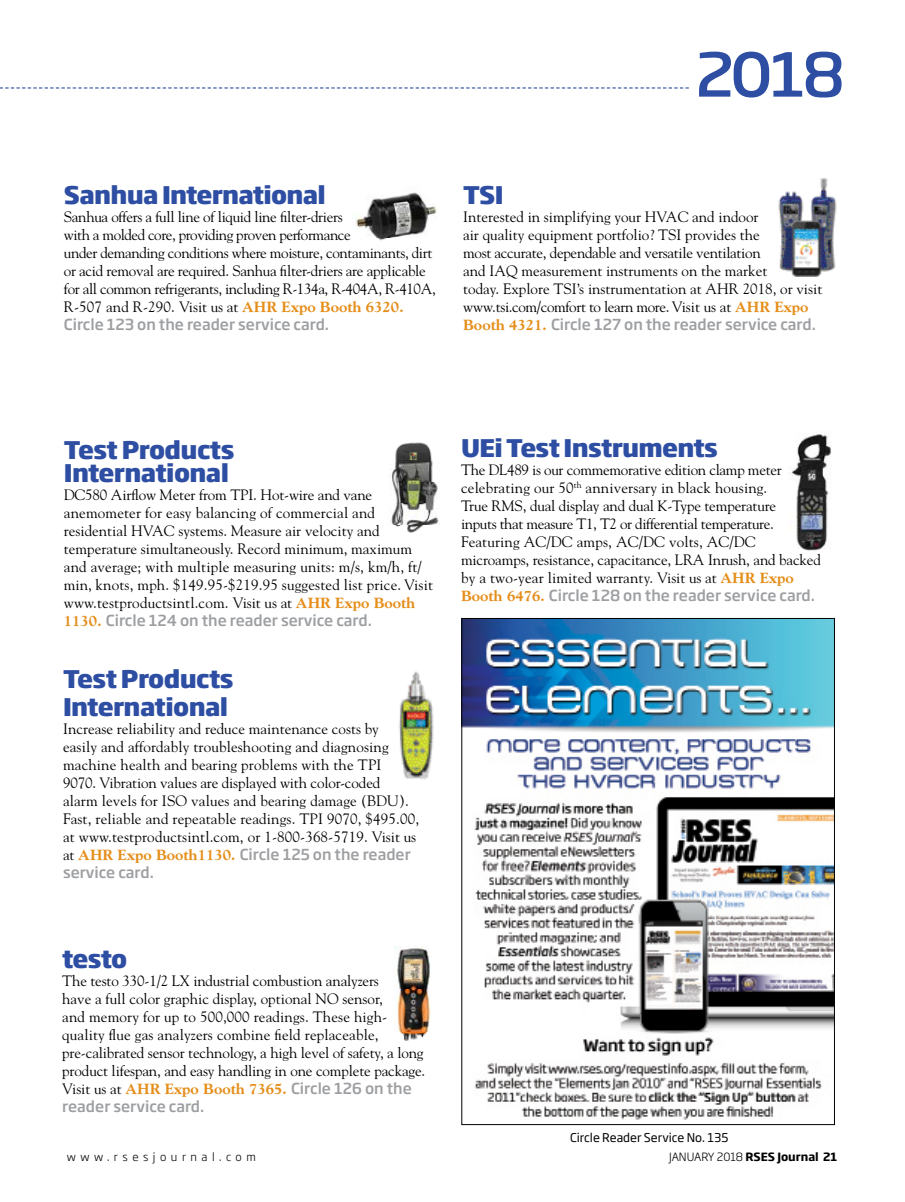
<style>
.page{position:relative;width:905px;height:1202px;background:#fff}
.page>*{position:absolute;margin:0;border:0;box-sizing:border-box;transform-origin:0 0}
.t1{font:99px "Soho Gothic Std";color:#2d4ea2}
.t2{font:800 24px/22.5px "Soho Gothic Pro";letter-spacing:-.03em;color:#2d4ea2}
.t3{font:15px/18px "Goudy";color:#000}
.t4{font:15px/18px "Goudy";letter-spacing:-.025em;color:#000}
.t5{font:500 15px/18px "Soho Gothic Pro";color:#9d9fa2}
.t6{font:12px "Soho Gothic Pro";color:#000}
.t7{font:700 11.25px "Soho Gothic Std";color:#000}
.t8{font:300 11.25px "Soho Gothic Std";letter-spacing:.4em;color:#000}
.s1{font-weight:800;color:#e58e1a}
.s2{font-family:"Goudy";font-weight:800;color:#e58e1a}
.s3{font-family:"Goudy";font-weight:400;color:#000}
.s4{font-family:"Soho Gothic Pro";font-weight:500;color:#9d9fa2}
.s5{font-weight:300}
</style>
<div class="page">
<img style="left:356px;top:192px;width:81px;height:49px">
<svg style="left:0;top:87px;width:688px;height:2px"></svg>
<img style="left:778px;top:178px;width:59px;height:98px">
<img style="left:391px;top:442px;width:49px;height:91px">
<img style="left:394px;top:946px;width:37px;height:95px">
<img style="left:788px;top:434px;width:43px;height:117px">
<img style="left:399px;top:671px;width:35px;height:108px">
<img style="left:463px;top:620px;width:369px;height:500px">
<h1 class="t1" style="left:693px;top:28px;width:156px">2018</h1>
<h2 class="t2" style="left:64px;top:182px;width:263px">Sanhua International</h2>
<p class="t4" style="left:64px;top:207px;width:373px">Sanhua offers a full line of liquid line filter-driers<br>with a molded core, providing proven performance<br>under demanding conditions where moisture, contaminants, dirt or acid removal are required. Sanhua filter-driers are applicable for all common refrigerants, including R-134a, R-404A, R-410A, R-507 and R-290. Visit us at <span class="s1">AHR Expo Booth 6320.</span></p>
<p class="t5" style="left:64px;top:315px;width:267px">Circle 123 on the reader service card.</p>
<h2 class="t2" style="left:463px;top:182px;width:42px">TSI</h2>
<p class="t3" style="left:463px;top:207px;width:361px">Interested in simplifying your HVAC and indoor<br>air quality equipment portfolio? TSI provides the<br>most accurate, dependable and versatile ventilation<br>and IAQ measurement instruments on the market<br>today. Explore TSI’s instrumentation at AHR 2018, or visit www.tsi.com/comfort to learn more. Visit us at <span class="s1">AHR Expo</span></p>
<p class="t5" style="left:463px;top:315px;width:354px"><span class="s2">Booth 4321.</span> Circle 127 on the reader service card.</p>
<h2 class="t2" style="left:64px;top:437px;width:172px">Test Products<br>International</h2>
<p class="t3" style="left:64px;top:485px;width:370px">DC580 Airflow Meter from TPI. Hot-wire and vane anemometer for easy balancing of commercial and residential HVAC systems. Measure air velocity and temperature simultaneously. Record minimum, maximum and average; with multiple measuring units: m/s, km/h, ft/ min, knots, mph. $149.95-$219.95 suggested list price. Visit www.testproductsintl.com. Visit us at <span class="s1">AHR Expo Booth</span></p>
<p class="t5" style="left:64px;top:610px;width:309px"><span class="s2">1130.</span> Circle 124 on the reader service card.</p>
<h2 class="t2" style="left:63px;top:663px;width:172px;line-height:27.9px">Test Products<br>International</h2>
<p class="t3" style="left:63px;top:719px;width:357px">Increase reliability and reduce maintenance costs by<br>easily and affordably troubleshooting and diagnosing machine health and bearing problems with the TPI<br>9070. Vibration values are displayed with color-coded<br>alarm levels for ISO values and bearing damage (BDU).<br>Fast, reliable and repeatable readings. TPI 9070, $495.00, at www.testproductsintl.com, or 1-800-368-5719. Visit us</p>
<p class="t5" style="left:63px;top:844px;width:349px"><span class="s3">at</span> <span class="s2">AHR Expo Booth1130.</span> Circle 125 on the reader service card.</p>
<h2 class="t2" style="left:461px;top:435px;width:258px">UEi Test Instruments</h2>
<p class="t3" style="left:461px;top:460px;width:361px">The DL489 is our commemorative edition clamp meter celebrating our 50<sup>th</sup> anniversary in black housing.<br>True RMS, dual display and dual K-Type temperature<br>inputs that measure T1, T2 or differential temperature.<br>Featuring AC/DC amps, AC/DC volts, AC/DC microamps, resistance, capacitance, LRA Inrush, and backed by a two-year limited warranty. Visit us at <span class="s1">AHR Expo</span></p>
<p class="t5" style="left:461px;top:586px;width:355px"><span class="s2">Booth 6476.</span> Circle 128 on the reader service card.</p>
<h2 class="t2" style="left:62px;top:946px;width:67px">testo</h2>
<p class="t3" style="left:62px;top:971px;width:364px">The testo 330-1/2 LX industrial combustion analyzers<br>have a full color graphic display, optional NO sensor,<br>and memory for up to 500,000 readings. These high&shy;quality flue gas analyzers combine field replaceable, pre-calibrated sensor technology, a high level of safety, a long product lifespan, and easy handling in one complete package.<br>Visit us at <span class="s1">AHR Expo Booth 7365.</span> <span class="s4">Circle 126 on the</span></p>
<p class="t5" style="left:62px;top:1096px;width:143px">reader service card.</p>
<p class="t6" style="left:570px;top:1127px;width:160px">Circle Reader Service No. 135</p>
<p class="t8" style="left:67px;top:1150px;width:190px">www.rsesjournal.com</p>
<p class="t7" style="left:669px;top:1149px;width:170px"><span class="s5">JANUARY 2018</span> RSES Journal 21</p>
</div>
